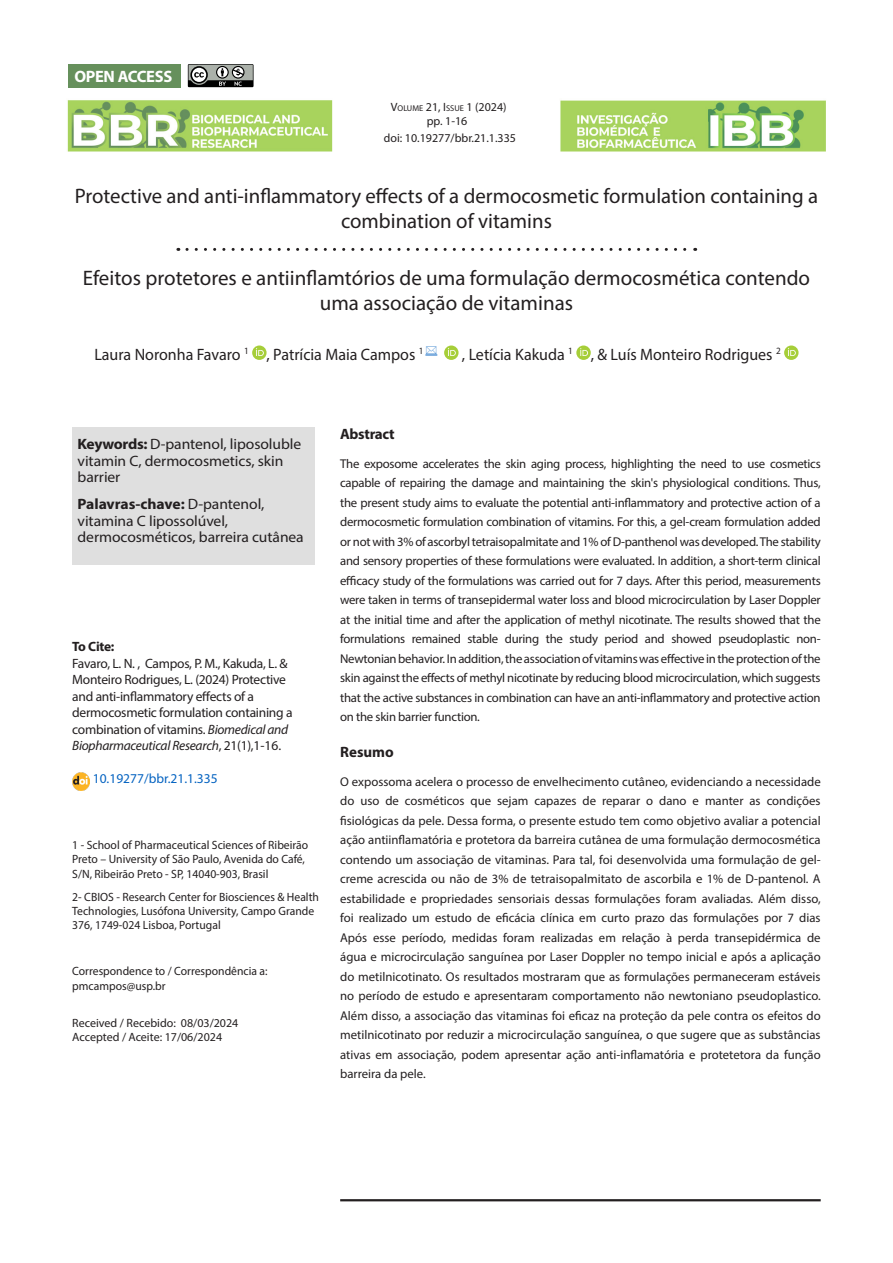
<style>
.page{position:relative;width:893px;height:1263px;background:#fff}
.page>*{position:absolute;margin:0;border:0;box-sizing:border-box;transform-origin:0 0}
._01_TITUTLO_INGLÊS{font:21px/25.2px "Myriad Pro";color:#231f20;text-align:center}
.t1{font:16.5px "Myriad Pro";color:#231f20}
._06_ABSTRACT_TEXTO{font:700 16.5px "Myriad Pro";letter-spacing:-.02em;color:#fff}
._06_ABSTRACT_TEXTO-2{font:15px/16.5px "Myriad Pro";letter-spacing:-.005em;color:#231f20;scale:1.04 1}
._06_ABSTRACT_TEXTO-3{font:700 15px "Myriad Pro";letter-spacing:-.01em;color:#231f20}
._06_ABSTRACT_TEXTO-4{font:13.5px/16.5px "Myriad Pro";letter-spacing:-.02em;color:#231f20}
._06_ABSTRACT_TEXTO-5{font:13.5px "Myriad Pro";color:#0563c1}
._06_ABSTRACT_TEXTO-6{font:700 13.5px "Myriad Pro";letter-spacing:-.025em;color:#231f20}
._06_ABSTRACT_TEXTO-7{font:12.75px/19.5px "Myriad Pro";letter-spacing:-.005em;color:#231f20;text-align:justify}
._03_AUTORES{font:12px/14.4px "Myriad Pro";color:#231f20}
._07_RECEBIDO_EM{font:12px "Myriad Pro";color:#231f20}
.t2{font:12px/13.5px "Myriad Pro";color:#231f20;text-align:center}
.s1{font-size:8.4px}
.s2{font-style:inherit}
.s3{font-weight:700}
.s4{font-style:italic}
</style>
<div class="page">
<img style="left:67px;top:100px;width:266px;height:52px">
<img style="left:560px;top:100px;width:266px;height:52px">
<svg style="left:252px;top:345px;width:15px;height:15px"></svg>
<svg style="left:256px;top:348px;width:8px;height:8px"></svg>
<div style="left:444px;top:345px;width:14px;height:15px;background:#a6ce39;border-radius:50%"></div>
<svg style="left:448px;top:348px;width:8px;height:8px"></svg>
<svg style="left:576px;top:345px;width:15px;height:15px"></svg>
<svg style="left:580px;top:348px;width:8px;height:8px"></svg>
<div style="left:784px;top:345px;width:14px;height:15px;background:#a6ce39;border-radius:50%"></div>
<svg style="left:788px;top:348px;width:8px;height:8px"></svg>
<div style="left:72px;top:427px;width:243px;height:137px;background:#dfdfdf"></div>
<svg style="left:187px;top:248px;width:509px;height:3px"></svg>
<div style="left:68px;top:64px;width:112px;height:23px;background:#66905c"></div>
<img style="left:72px;top:773px;width:18px;height:17px">
<hr style="left:340px;top:1199px;width:481px;height:2px;background:#231f20">
<svg style="left:188px;top:64px;width:65px;height:23px"></svg>
<svg style="left:425px;top:354px;width:12px;height:2px"></svg>
<p class="_06_ABSTRACT_TEXTO" style="left:74px;top:66px;width:99px">OPEN ACCESS</p>
<p class="t2" style="left:391px;top:100px;width:117px">V<span class="s1">OLUME</span> 21, I<span class="s1">SSUE</span> 1 (2024) <span class="s2">pp. 1-16</span></p>
<p class="_03_AUTORES" style="left:384px;top:130px;width:134px">doi: 10.19277/bbr.21.1.335</p>
<p class="_01_TITUTLO_INGLÊS" style="left:75px;top:183px;width:745px">Protective and anti-inflammatory effects of a dermocosmetic formulation containing a combination of vitamins</p>
<p class="_01_TITUTLO_INGLÊS" style="left:83px;top:265px;width:729px">Efeitos protetores e antiinflamtórios de uma formulação dermocosmética contendo uma associação de vitaminas</p>
<p class="t1" style="left:94px;top:344px;width:331px">Laura Noronha Favaro <sup>1</sup> , Patrícia Maia Campos <sup>1</sup></p>
<p class="t1" style="left:462px;top:344px;width:320px">, Letícia Kakuda <sup>1</sup> , &amp; Luís Monteiro Rodrigues <sup>2</sup></p>
<p class="_06_ABSTRACT_TEXTO-2" style="left:78px;top:436px;width:217px"><span class="s3">Keywords:</span> D-pantenol, liposoluble vitamin C, dermocosmetics, skin barrier</p>
<p class="_06_ABSTRACT_TEXTO-2" style="left:78px;top:496px;width:219px"><span class="s3">Palavras-chave:</span> D-pantenol, vitamina C lipossolúvel, dermocosméticos, barreira cutânea</p>
<p class="_06_ABSTRACT_TEXTO-6" style="left:72px;top:638px;width:44px">To Cite:</p>
<p class="_06_ABSTRACT_TEXTO-4" style="left:72px;top:655px;width:222px">Favaro, L. N. , Campos, P. M., Kakuda, L. &amp; Monteiro Rodrigues, L. (2024) Protective and anti-inflammatory effects of a dermocosmetic formulation containing a combination of vitamins. <span class="s4">Biomedical and Biopharmaceutical Research</span>, 21(1),1-16.</p>
<p class="_06_ABSTRACT_TEXTO-5" style="left:93px;top:770px;width:126px">10.19277/bbr.21.1.335</p>
<p class="_03_AUTORES" style="left:72px;top:837px;width:237px">1 - School of Pharmaceutical Sciences of Ribeirão<br>Preto – University of São Paulo, Avenida do Café,<br>S/N, Ribeirão Preto - SP, 14040-903, Brasil</p>
<p class="_03_AUTORES" style="left:72px;top:889px;width:248px">2- CBIOS - Research Center for Biosciences &amp; Health<br>Technologies, Lusófona University, Campo Grande<br>376, 1749-024 Lisboa, Portugal</p>
<p class="_03_AUTORES" style="left:72px;top:964px;width:197px">Correspondence to / Correspondência a: pmcampos@usp.br</p>
<p class="_07_RECEBIDO_EM" style="left:72px;top:1015px;width:168px">Received / Recebido: 08/03/2024</p>
<p class="_07_RECEBIDO_EM" style="left:72px;top:1030px;width:151px">Accepted / Aceite: 17/06/2024</p>
<p class="_06_ABSTRACT_TEXTO-3" style="left:340px;top:424px;width:56px">Abstract</p>
<p class="_06_ABSTRACT_TEXTO-7" style="left:340px;top:454px;width:482px">The exposome accelerates the skin aging process, highlighting the need to use cosmetics capable of repairing the damage and maintaining the skin's physiological conditions. Thus, the present study aims to evaluate the potential anti-inflammatory and protective action of a dermocosmetic formulation combination of vitamins. For this, a gel-cream formulation added or not with 3% of ascorbyl tetraisopalmitate and 1% of D-panthenol was developed. The stability and sensory properties of these formulations were evaluated. In addition, a short-term clinical efficacy study of the formulations was carried out for 7 days. After this period, measurements were taken in terms of transepidermal water loss and blood microcirculation by Laser Doppler at the initial time and after the application of methyl nicotinate. The results showed that the formulations remained stable during the study period and showed pseudoplastic non-Newtonian behavior. In addition, the association of vitamins was effective in the protection of the skin against the effects of methyl nicotinate by reducing blood microcirculation, which suggests that the active substances in combination can have an anti-inflammatory and protective action on the skin barrier function.</p>
<p class="_06_ABSTRACT_TEXTO-3" style="left:340px;top:742px;width:55px">Resumo</p>
<p class="_06_ABSTRACT_TEXTO-7" style="left:340px;top:772px;width:482px">O expossoma acelera o processo de envelhecimento cutâneo, evidenciando a necessidade do uso de cosméticos que sejam capazes de reparar o dano e manter as condições fisiológicas da pele. Dessa forma, o presente estudo tem como objetivo avaliar a potencial ação antiinflamatória e protetora da barreira cutânea de uma formulação dermocosmética contendo um associação de vitaminas. Para tal, foi desenvolvida uma formulação de gel&shy;creme acrescida ou não de 3% de tetraisopalmitato de ascorbila e 1% de D-pantenol. A estabilidade e propriedades sensoriais dessas formulações foram avaliadas. Além disso, foi realizado um estudo de eficácia clínica em curto prazo das formulações por 7 dias Após esse período, medidas foram realizadas em relação à perda transepidérmica de água e microcirculação sanguínea por Laser Doppler no tempo inicial e após a aplicação do metilnicotinato. Os resultados mostraram que as formulações permaneceram estáveis no período de estudo e apresentaram comportamento não newtoniano pseudoplastico.<br>Além disso, a associação das vitaminas foi eficaz na proteção da pele contra os efeitos do metilnicotinato por reduzir a microcirculação sanguínea, o que sugere que as substâncias ativas em associação, podem apresentar ação anti-inflamatória e protetetora da função barreira da pele.</p>
</div>
